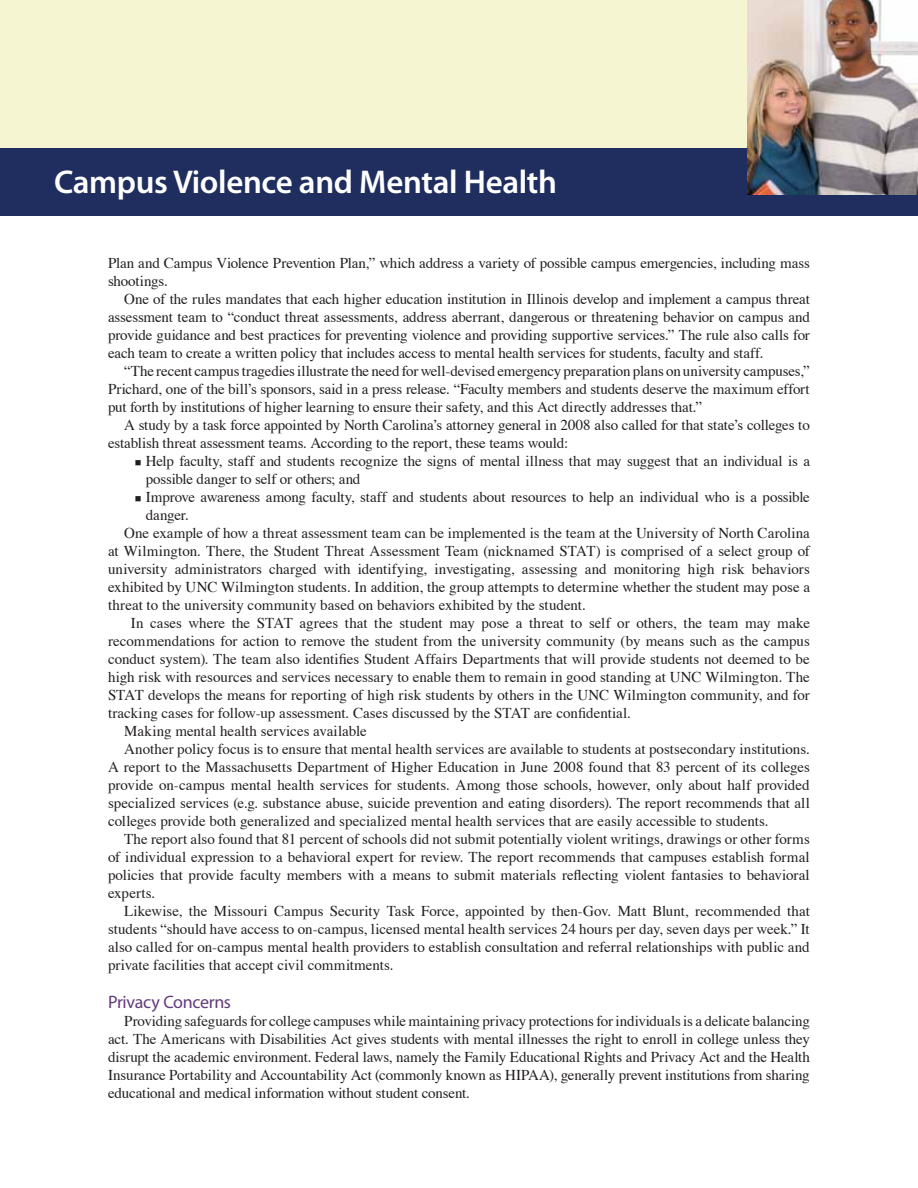
<style>
.page{position:relative;width:918px;height:1188px;background:#fff}
.page>*{position:absolute;margin:0;border:0;box-sizing:border-box;transform-origin:0 0}
.t1{font:600 33px "Myriad Pro";letter-spacing:-.01em;color:#fff}
.t2{font:18px "Myriad Pro";letter-spacing:-.015em;color:#653a7c}
.t3{font:15px/18px "Times";color:#231f20}
</style>
<div class="page">
<div style="left:0;top:0;width:918px;height:182px;background:#f5f6d1"></div>
<div style="left:0;top:148px;width:918px;height:68px;background:#1f2e5e"></div>
<img style="left:748px;top:0;width:170px;height:195px">
<h1 class="t1" style="left:54px;top:161px;width:505px">Campus Violence and Mental Health</h1>
<p class="t3" style="left:108px;top:255px;width:703px">Plan and Campus Violence Prevention Plan,” which address a variety of possible campus emergencies, including mass shootings.</p>
<p class="t3" style="left:108px;top:291px;width:703px;text-align:justify;text-indent:16px">One of the rules mandates that each higher education institution in Illinois develop and implement a campus threat assessment team to “conduct threat assessments, address aberrant, dangerous or threatening behavior on campus and provide guidance and best practices for preventing violence and providing supportive services.” The rule also calls for each team to create a written policy that includes access to mental health services for students, faculty and staff.</p>
<p class="t3" style="left:108px;top:363px;width:703px;text-align:justify;text-indent:16px">“The recent campus tragedies illustrate the need for well-devised emergency preparation plans on university campuses,” Prichard, one of the bill’s sponsors, said in a press release. “Faculty members and students deserve the maximum effort put forth by institutions of higher learning to ensure their safety, and this Act directly addresses that.”</p>
<p class="t3" style="left:108px;top:417px;width:703px;text-indent:16px">A study by a task force appointed by North Carolina’s attorney general in 2008 also called for that state’s colleges to establish threat assessment teams. According to the report, these teams would:</p>
<p class="t3" style="left:146px;top:453px;width:666px;text-indent:-11px">■ Help faculty, staff and students recognize the signs of mental illness that may suggest that an individual is a possible danger to self or others; and</p>
<p class="t3" style="left:135px;top:489px;width:676px">■ Improve awareness among faculty, staff and students about resources to help an individual who is a possible</p>
<p class="t3" style="left:146px;top:507px;width:45px">danger.</p>
<p class="t3" style="left:124px;top:525px;width:687px">One example of how a threat assessment team can be implemented is the team at the University of North Carolina</p>
<p class="t3" style="left:108px;top:543px;width:703px">at Wilmington. There, the Student Threat Assessment Team (nicknamed STAT) is comprised of a select group of</p>
<p class="t3" style="left:108px;top:561px;width:703px">university administrators charged with identifying, investigating, assessing and monitoring high risk behaviors</p>
<p class="t3" style="left:108px;top:579px;width:703px">exhibited by UNC Wilmington students. In addition, the group attempts to determine whether the student may pose a</p>
<p class="t3" style="left:108px;top:597px;width:479px">threat to the university community based on behaviors exhibited by the student.</p>
<p class="t3" style="left:131px;top:615px;width:681px">In cases where the STAT agrees that the student may pose a threat to self or others, the team may make</p>
<p class="t3" style="left:108px;top:633px;width:703px">recommendations for action to remove the student from the university community (by means such as the campus</p>
<p class="t3" style="left:108px;top:651px;width:703px">conduct system). The team also identifies Student Affairs Departments that will provide students not deemed to be</p>
<p class="t3" style="left:108px;top:669px;width:703px">high risk with resources and services necessary to enable them to remain in good standing at UNC Wilmington. The</p>
<p class="t3" style="left:108px;top:687px;width:703px">STAT develops the means for reporting of high risk students by others in the UNC Wilmington community, and for</p>
<p class="t3" style="left:108px;top:705px;width:524px">tracking cases for follow-up assessment. Cases discussed by the STAT are confidential.</p>
<p class="t3" style="left:124px;top:723px;width:244px">Making mental health services available</p>
<p class="t3" style="left:124px;top:741px;width:687px">Another policy focus is to ensure that mental health services are available to students at postsecondary institutions.</p>
<p class="t3" style="left:108px;top:759px;width:703px">A report to the Massachusetts Department of Higher Education in June 2008 found that 83 percent of its colleges</p>
<p class="t3" style="left:108px;top:777px;width:703px">provide on-campus mental health services for students. Among those schools, however, only about half provided</p>
<p class="t3" style="left:108px;top:795px;width:703px">specialized services (e.g. substance abuse, suicide prevention and eating disorders). The report recommends that all</p>
<p class="t3" style="left:108px;top:813px;width:662px">colleges provide both generalized and specialized mental health services that are easily accessible to students.</p>
<p class="t3" style="left:124px;top:831px;width:687px">The report also found that 81 percent of schools did not submit potentially violent writings, drawings or other forms</p>
<p class="t3" style="left:108px;top:849px;width:703px">of individual expression to a behavioral expert for review. The report recommends that campuses establish formal</p>
<p class="t3" style="left:108px;top:867px;width:703px">policies that provide faculty members with a means to submit materials reflecting violent fantasies to behavioral</p>
<p class="t3" style="left:108px;top:885px;width:49px">experts.</p>
<p class="t3" style="left:124px;top:903px;width:687px">Likewise, the Missouri Campus Security Task Force, appointed by then-Gov. Matt Blunt, recommended that</p>
<p class="t3" style="left:108px;top:921px;width:703px">students “should have access to on-campus, licensed mental health services 24 hours per day, seven days per week.” It</p>
<p class="t3" style="left:108px;top:939px;width:703px">also called for on-campus mental health providers to establish consultation and referral relationships with public and</p>
<p class="t3" style="left:108px;top:957px;width:287px">private facilities that accept civil commitments.</p>
<p class="t2" style="left:108px;top:990px;width:125px">Privacy Concerns</p>
<p class="t3" style="left:108px;top:1012px;width:703px;text-align:justify;text-indent:16px">Providing safeguards for college campuses while maintaining privacy protections for individuals is a delicate balancing act. The Americans with Disabilities Act gives students with mental illnesses the right to enroll in college unless they disrupt the academic environment. Federal laws, namely the Family Educational Rights and Privacy Act and the Health Insurance Portability and Accountability Act (commonly known as HIPAA), generally prevent institutions from sharing educational and medical information without student consent.</p>
</div>
